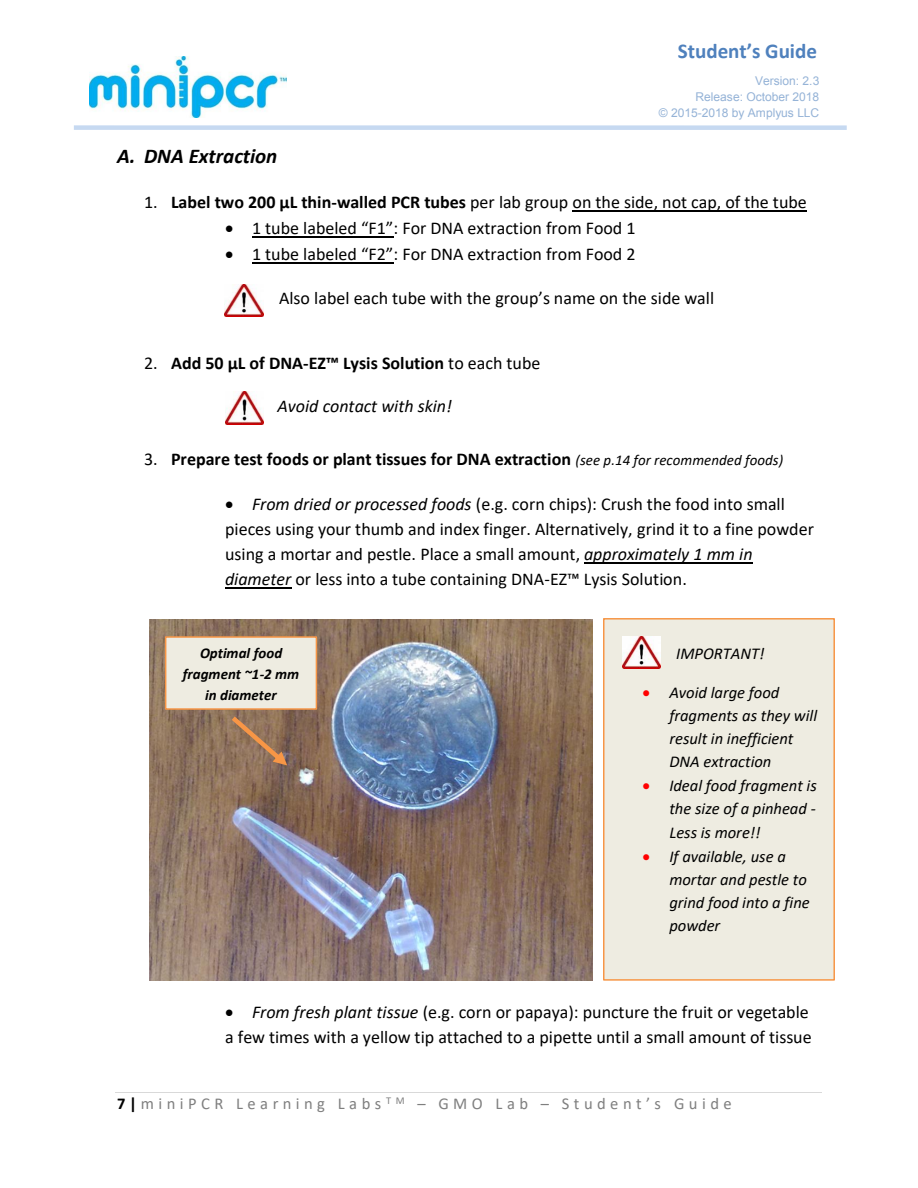
<style>
.page{position:relative;width:918px;height:1188px;background:#fff}
.page>*{position:absolute;margin:0;border:0;box-sizing:border-box;transform-origin:0 0}
.t1{font:italic 700 21px "Calibri";color:#000}
.t2{font:700 21px "Calibri";color:#4f81bd}
.t3{font:18px/25.2px "Calibri";color:#000}
.t4{font:700 18px "Calibri";color:#000}
.t5{font:italic 18px "Calibri";color:#000}
.t6{font:italic 16.5px/23.1px "Calibri";color:#000}
.t7{font:16.5px "Calibri";letter-spacing:.27em;color:#7f7f7f}
.t8{font:italic 700 15px/21px "Calibri";color:#000;text-align:center}
.t9{font:12px/15.9px "Arial";letter-spacing:-.005em;color:#95b3d7;text-align:right}
.s1{font-weight:700}
.s2{font-weight:400}
.s3{font-weight:400;font-style:italic;font-size:15px}
.s4{font-style:italic}
.s5{color:#f00}
.s6{font-weight:700;color:#000}
</style>
<div class="page">
<hr style="left:115px;top:1092px;width:706px;height:1px;background:#d9d9d9">
<div style="left:74px;top:125px;width:773px;height:5px;background:#c6d9f1"></div>
<img style="left:89px;top:57px;width:198px;height:60px">
<hr style="left:573px;top:210px;width:234px;height:1px;background:#000">
<hr style="left:252px;top:236px;width:142px;height:1px;background:#000">
<hr style="left:252px;top:262px;width:142px;height:2px;background:#000">
<hr style="left:584px;top:562px;width:169px;height:1px;background:#000">
<hr style="left:225px;top:587px;width:66px;height:2px;background:#000">
<img style="left:225px;top:284px;width:38px;height:33px">
<img style="left:225px;top:392px;width:38px;height:32px">
<img style="left:150px;top:619px;width:443px;height:361px">
<svg style="left:232px;top:716px;width:55px;height:49px"></svg>
<div style="left:166px;top:637px;width:150px;height:72px;background:#eeece1"></div>
<div style="left:165px;top:636px;width:152px;height:74px;border:2px solid #f79646"></div>
<div style="left:604px;top:619px;width:230px;height:361px;background:#eeece1"></div>
<div style="left:603px;top:618px;width:232px;height:363px;border:2px solid #f79646"></div>
<img style="left:622px;top:636px;width:38px;height:33px">
<p class="t2" style="left:678px;top:36px;width:141px">Student’s Guide</p>
<p class="t9" style="left:659px;top:73px;width:162px">Version: 2.3<br>Release: October 2018<br>© 2015-2018 by Amplyus LLC</p>
<p class="t1" style="left:117px;top:142px;width:162px">A. DNA Extraction</p>
<p class="t3" style="left:144px;top:189px;width:664px">1. <span class="s1">Label two 200 µL thin-walled PCR tubes</span> per lab group on the side, not cap, of the tube</p>
<p class="t3" style="left:225px;top:215px;width:412px">• 1 tube labeled “F1”: For DNA extraction from Food 1</p>
<p class="t3" style="left:225px;top:241px;width:412px">• 1 tube labeled “F2”: For DNA extraction from Food 2</p>
<p class="t3" style="left:279px;top:284px;width:437px">Also label each tube with the group’s name on the side wall</p>
<p class="t4" style="left:144px;top:351px;width:398px"><span class="s2">2.</span> Add 50 µL of DNA-EZ™ Lysis Solution <span class="s2">to each tube</span></p>
<p class="t5" style="left:252px;top:394px;width:201px"><span class="s1">*</span> Avoid contact with skin!</p>
<p class="t4" style="left:144px;top:447px;width:641px"><span class="s2">3.</span> Prepare test foods or plant tissues for DNA extraction <span class="s3">(see p.14 for recommended foods)</span></p>
<p class="t3" style="left:225px;top:491px;width:591px">• <span class="s4">From dried or processed foods</span> (e.g. corn chips): Crush the food into small pieces using your thumb and index finger. Alternatively, grind it to a fine powder using a mortar and pestle. Place a small amount, <span class="s4">approximately 1 mm in diameter</span> or less into a tube containing DNA-EZ™ Lysis Solution.</p>
<p class="t8" style="left:183px;top:642px;width:118px">Optimal food fragment ~1-2 mm in diameter</p>
<p class="t6" style="left:676px;top:641px;width:90px">IMPORTANT!</p>
<p class="t6" style="left:669px;top:680px;width:149px;text-indent:-27px"><span class="s5">•</span> Avoid large food fragments as they will result in inefficient<br>DNA extraction</p>
<p class="t6" style="left:669px;top:774px;width:149px;text-align:justify;text-indent:-27px"><span class="s5">•</span> Ideal food fragment is the size of a pinhead - Less is more!!</p>
<p class="t6" style="left:669px;top:844px;width:142px;text-indent:-27px"><span class="s5">•</span> If available, use a mortar and pestle to grind food into a fine powder</p>
<p class="t3" style="left:225px;top:999px;width:588px">• <span class="s4">From fresh plant tissue</span> (e.g. corn or papaya): puncture the fruit or vegetable a few times with a yellow tip attached to a pipette until a small amount of tissue</p>
<p class="t7" style="left:117px;top:1093px;width:616px"><span class="s6">7|</span> miniPCR Learning Labs <sup>T</sup> <sup>M</sup> – GMO Lab – Student’s Guide</p>
</div>
